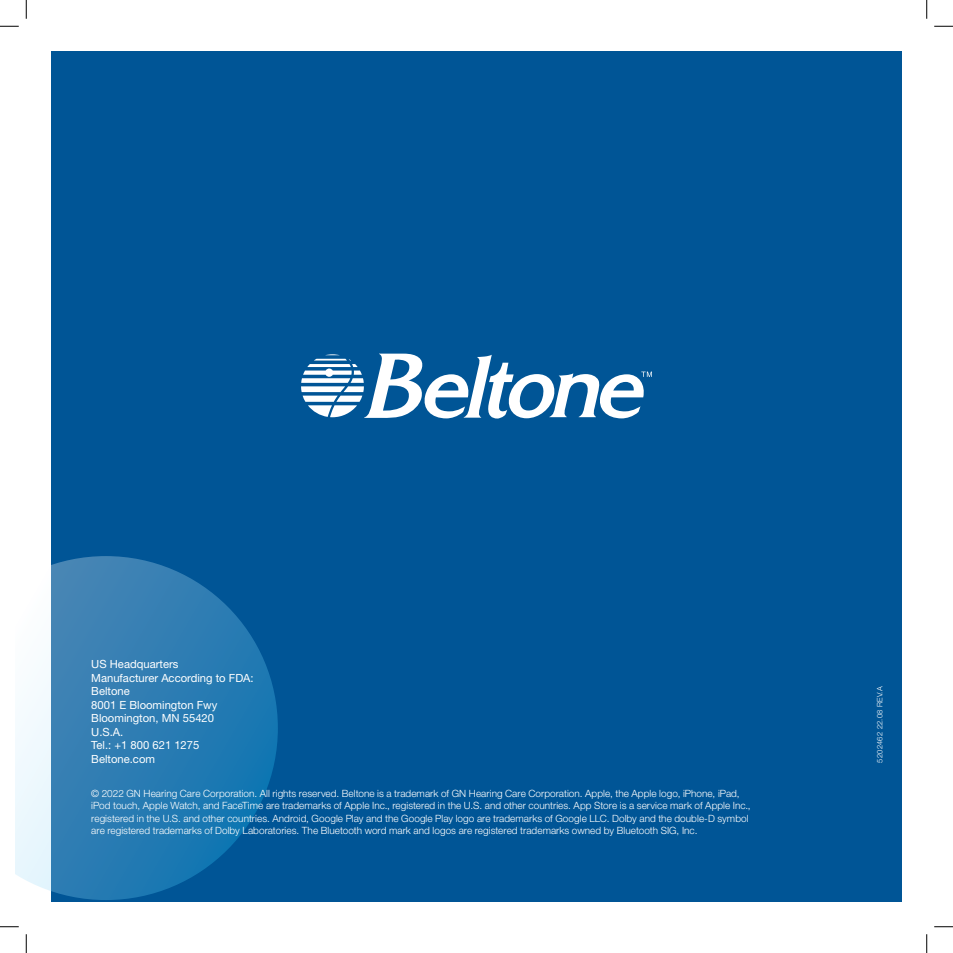
<style>
.page{position:relative;width:953px;height:953px;background:#fff}
.page>*{position:absolute;margin:0;border:0;box-sizing:border-box;transform-origin:0 0}
.t1{font:11.25px/13.5px "Helvetica Neue LT Pro";color:#fff}
.t2{font:300 10px/12.5px "Helvetica Neue LT Pro";letter-spacing:.005em;color:#fff}
.t3{font:300 7.5px "Helvetica Neue LT Pro";letter-spacing:.03em;color:#fff}
</style>
<div class="page">
<div style="left:51px;top:51px;width:850px;height:850px;background:#005596"></div>
<svg style="left:15px;top:556px;width:263px;height:344px"></svg>
<svg style="left:301px;top:353px;width:351px;height:65px"></svg>
<svg style="left:0;top:25px;width:19px;height:2px"></svg>
<svg style="left:934px;top:25px;width:18px;height:2px"></svg>
<svg style="left:0;top:926px;width:19px;height:1px"></svg>
<svg style="left:934px;top:926px;width:18px;height:1px"></svg>
<svg style="left:25px;top:0;width:2px;height:19px"></svg>
<svg style="left:25px;top:934px;width:2px;height:18px"></svg>
<svg style="left:926px;top:0;width:1px;height:19px"></svg>
<svg style="left:926px;top:934px;width:1px;height:18px"></svg>
<p class="t1" style="left:91px;top:657px;width:164px">US Headquarters<br>Manufacturer According to FDA:<br>Beltone<br>8001 E Bloomington Fwy<br>Bloomington, MN 55420<br>U.S.A.<br>Tel.: +1 800 621 1275<br>Beltone.com</p>
<p class="t2" style="left:91px;top:786px;width:661px">© 2022 GN Hearing Care Corporation. All rights reserved. Beltone is a trademark of GN Hearing Care Corporation. Apple, the Apple logo, iPhone, iPad, iPod touch, Apple Watch, and FaceTime are trademarks of Apple Inc., registered in the U.S. and other countries. App Store is a service mark of Apple Inc., registered in the U.S. and other countries. Android, Google Play and the Google Play logo are trademarks of Google LLC. Dolby and the double-D symbol are registered trademarks of Dolby Laboratories. The Bluetooth word mark and logos are registered trademarks owned by Bluetooth SIG, Inc.</p>
<p class="t3" style="left:875px;top:762px;width:78px;rotate:-90deg">5202462 22.08 REV.A</p>
</div>
